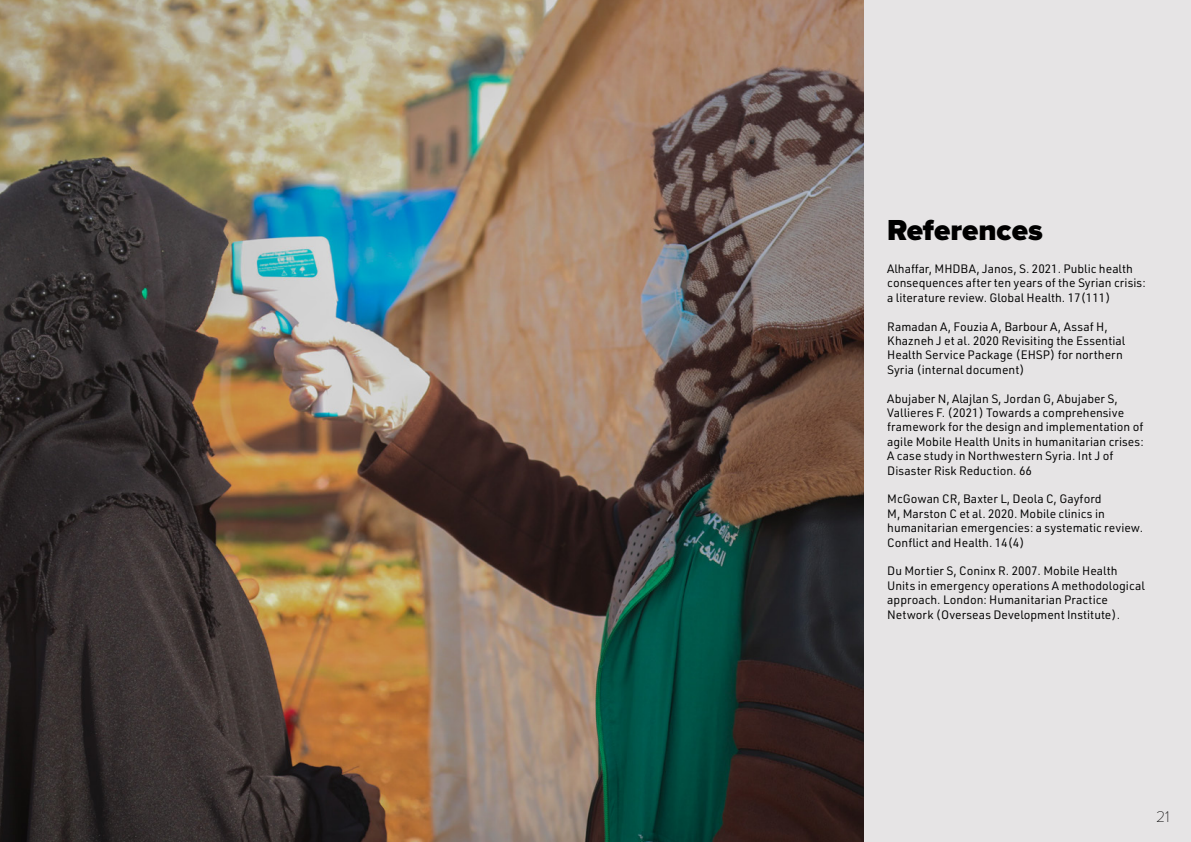
<style>
.page{position:relative;width:1191px;height:842px;background:#e6e4e5}
.page>*{position:absolute;margin:0;border:0;box-sizing:border-box;transform-origin:0 0}
.t1{font:900 30px "Proxima Nova";color:#000}
.t2{font:100 16px "Proxima Nova T";color:#000}
.t3{font:12px/14.4px "URWDIN";color:#000}
</style>
<div class="page">
<img style="left:0;top:0;width:863px;height:842px">
<h1 class="t1" style="left:887px;top:207px;width:157px">References</h1>
<p class="t3" style="left:887px;top:261px;width:260px">Alhaffar, MHDBA, Janos, S. 2021. Public health consequences after ten years of the Syrian crisis: a literature review. Global Health. 17(111)</p>
<p class="t3" style="left:887px;top:319px;width:240px">Ramadan A, Fouzia A, Barbour A, Assaf H, Khazneh J et al. 2020 Revisiting the Essential Health Service Package (EHSP) for northern Syria (internal document)</p>
<p class="t3" style="left:887px;top:391px;width:258px">Abujaber N, Alajlan S, Jordan G, Abujaber S, Vallieres F. (2021) Towards a comprehensive framework for the design and implementation of agile Mobile Health Units in humanitarian crises:<br>A case study in Northwestern Syria. Int J of Disaster Risk Reduction. 66</p>
<p class="t3" style="left:887px;top:491px;width:257px">McGowan CR, Baxter L, Deola C, Gayford<br>M, Marston C et al. 2020. Mobile clinics in humanitarian emergencies: a systematic review.<br>Conflict and Health. 14(4)</p>
<p class="t3" style="left:887px;top:563px;width:259px">Du Mortier S, Coninx R. 2007. Mobile Health Units in emergency operations A methodological approach. London: Humanitarian Practice Network (Overseas Development Institute).</p>
<h2 class="t2" style="left:1156px;top:804px;width:15px">21</h2>
</div>
